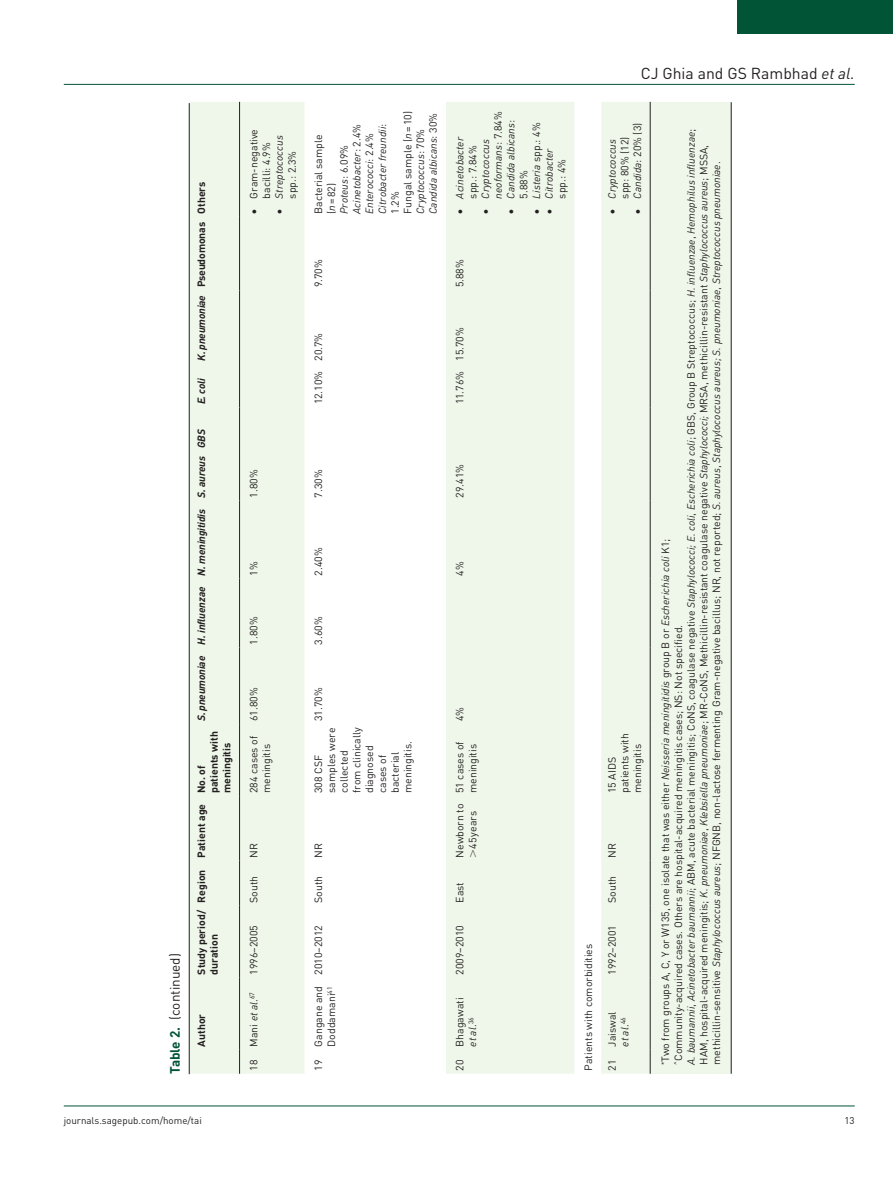
<style>
.page{position:relative;width:893px;height:1191px;background:#fff}
.page>*{position:absolute;margin:0;border:0;box-sizing:border-box;transform-origin:0 0}
.t1{font:15.75px "DIN";color:#231f20}
.t2{font:13.5px "DIN";color:#231f20}
.t3{font:10.5px/12.8px "DIN";color:#231f20}
.t4{font:italic 10.5px/12.8px "DIN";color:#231f20}
.t5{font:700 10.5px/12.8px "DIN";color:#231f20}
.t6{font:italic 700 10.5px "DIN";letter-spacing:-.015em;color:#231f20}
.t7{font:9.75px "DIN";color:#231f20}
.s1{font-weight:700;color:#015436}
.s2{font-style:italic}
.s3{font-style:normal}
</style>
<div class="page">
<hr style="left:64px;top:84px;width:791px;height:1px;background:#015436">
<hr style="left:64px;top:1105px;width:791px;height:1px;background:#015436">
<div style="left:738px;top:0;width:155px;height:34px;background:#015436"></div>
<div style="left:650px;top:102px;width:81px;height:972px;background:#eff7ea"></div>
<hr style="left:731px;top:102px;width:1px;height:971px;background:#231f20">
<div style="left:189px;top:102px;width:461px;height:971px;background:#eff7ea"></div>
<svg style="left:305px;top:102px;width:296px;height:971px"></svg>
<svg style="left:239px;top:1049px;width:1px;height:24px"></svg>
<hr style="left:239px;top:977px;width:1px;height:72px;background:#231f20">
<hr style="left:239px;top:905px;width:1px;height:72px;background:#231f20">
<hr style="left:239px;top:860px;width:1px;height:45px;background:#231f20">
<hr style="left:239px;top:796px;width:1px;height:64px;background:#231f20">
<hr style="left:239px;top:724px;width:1px;height:72px;background:#231f20">
<hr style="left:239px;top:647px;width:1px;height:77px;background:#231f20">
<hr style="left:239px;top:578px;width:1px;height:69px;background:#231f20">
<hr style="left:239px;top:500px;width:1px;height:78px;background:#231f20">
<hr style="left:239px;top:451px;width:1px;height:49px;background:#231f20">
<hr style="left:239px;top:407px;width:1px;height:44px;background:#231f20">
<hr style="left:239px;top:364px;width:1px;height:43px;background:#231f20">
<hr style="left:239px;top:290px;width:1px;height:74px;background:#231f20">
<hr style="left:239px;top:217px;width:1px;height:73px;background:#231f20">
<hr style="left:239px;top:102px;width:1px;height:115px;background:#231f20">
<svg style="left:650px;top:1049px;width:1px;height:24px"></svg>
<hr style="left:650px;top:977px;width:1px;height:72px;background:#231f20">
<hr style="left:650px;top:905px;width:1px;height:72px;background:#231f20">
<hr style="left:650px;top:860px;width:1px;height:45px;background:#231f20">
<hr style="left:650px;top:796px;width:1px;height:64px;background:#231f20">
<hr style="left:650px;top:724px;width:1px;height:72px;background:#231f20">
<hr style="left:650px;top:647px;width:1px;height:77px;background:#231f20">
<hr style="left:650px;top:578px;width:1px;height:69px;background:#231f20">
<hr style="left:650px;top:500px;width:1px;height:78px;background:#231f20">
<hr style="left:650px;top:451px;width:1px;height:49px;background:#231f20">
<hr style="left:650px;top:407px;width:1px;height:44px;background:#231f20">
<hr style="left:650px;top:364px;width:1px;height:43px;background:#231f20">
<hr style="left:650px;top:290px;width:1px;height:74px;background:#231f20">
<hr style="left:650px;top:217px;width:1px;height:73px;background:#231f20">
<hr style="left:650px;top:102px;width:1px;height:115px;background:#231f20">
<hr style="left:189px;top:103px;width:1px;height:971px;background:#231f20">
<svg style="left:470px;top:849px;width:6px;height:7px"></svg>
<p class="t2" style="left:167px;top:1074px;width:122px;rotate:-90deg"><span class="s1">Table 2.</span> (continued)</p>
<p class="t5" style="left:194px;top:361px;width:181px;rotate:-90deg"><span class="s2">K. pneumoniae</span> Pseudomonas Others</p>
<p class="t6" style="left:194px;top:404px;width:28px;rotate:-90deg">E. coli</p>
<p class="t6" style="left:194px;top:721px;width:293px;rotate:-90deg">S. pneumoniae H. influenzae N. meningitidis S. aureus GBS</p>
<p class="t5" style="left:194px;top:793px;width:63px;text-indent:-110px;rotate:-90deg">Region Patient age No. of patients with meningitis</p>
<p class="t5" style="left:194px;top:974px;width:66px;rotate:-90deg">Study period/ duration</p>
<p class="t5" style="left:194px;top:1046px;width:34px;rotate:-90deg">Author</p>
<p class="t3" style="left:247px;top:214px;width:86px;text-align:center;rotate:-90deg">• Gram-negative bacilli: 4.9%</p>
<p class="t4" style="left:273px;top:214px;width:80px;text-align:center;rotate:-90deg">• Streptococcus <span class="s3">spp.: 2.3%</span></p>
<p class="t4" style="left:312px;top:214px;width:104px;rotate:-90deg"><span class="s3">Bacterial sample (</span>n<span class="s3">=82)<br></span>Proteus<span class="s3">: 6.09%<br></span>Acinetobacter<span class="s3">: 2.4%<br></span>Enterococci<span class="s3">: 2.4%<br></span>Citrobacter freundii<span class="s3">:<br>1.2%<br>Fungal sample (</span>n<span class="s3">=10)<br></span>Cryptococcus<span class="s3">: 70%<br></span>Candida albicans<span class="s3">: 30%</span></p>
<p class="t3" style="left:312px;top:287px;width:30px;rotate:-90deg">9.70%</p>
<p class="t3" style="left:312px;top:404px;width:73px;rotate:-90deg">12.10% 20.7%</p>
<p class="t3" style="left:247px;top:497px;width:30px;rotate:-90deg">1.80%</p>
<p class="t3" style="left:312px;top:497px;width:30px;rotate:-90deg">7.30%</p>
<p class="t3" style="left:247px;top:575px;width:16px;rotate:-90deg">1%</p>
<p class="t3" style="left:312px;top:575px;width:30px;rotate:-90deg">2.40%</p>
<p class="t3" style="left:247px;top:644px;width:30px;rotate:-90deg">1.80%</p>
<p class="t3" style="left:312px;top:644px;width:30px;rotate:-90deg">3.60%</p>
<p class="t3" style="left:247px;top:721px;width:35px;rotate:-90deg">61.80%</p>
<p class="t3" style="left:312px;top:721px;width:35px;rotate:-90deg">31.70%</p>
<p class="t3" style="left:247px;top:793px;width:59px;rotate:-90deg">284 cases of meningitis</p>
<p class="t3" style="left:312px;top:793px;width:68px;rotate:-90deg">308 CSF samples were collected from clinically diagnosed cases of bacterial meningitis.</p>
<p class="t3" style="left:247px;top:857px;width:16px;rotate:-90deg">NR</p>
<p class="t3" style="left:312px;top:857px;width:16px;rotate:-90deg">NR</p>
<p class="t3" style="left:247px;top:902px;width:29px;rotate:-90deg">South</p>
<p class="t3" style="left:312px;top:902px;width:29px;rotate:-90deg">South</p>
<p class="t3" style="left:247px;top:974px;width:51px;rotate:-90deg">1996–2005</p>
<p class="t3" style="left:312px;top:974px;width:51px;rotate:-90deg">2010–2012</p>
<p class="t3" style="left:247px;top:1070px;width:80px;rotate:-90deg">18 Mani <span class="s2">et al</span>.<sup>67</sup></p>
<p class="t3" style="left:312px;top:1070px;width:86px;text-align:right;rotate:-90deg">19 Gangane and<br>Doddamani<sup>41</sup></p>
<p class="t4" style="left:479px;top:199px;width:89px;text-indent:-15px;rotate:-90deg">• Cryptococcus neoformans<span class="s3">: 7.84%</span></p>
<p class="t4" style="left:504px;top:199px;width:80px;text-indent:-15px;rotate:-90deg">• Candida albicans<span class="s3">:<br>5.88%</span></p>
<p class="t4" style="left:530px;top:214px;width:93px;rotate:-90deg">• Listeria <span class="s3">spp.: 4%</span></p>
<p class="t4" style="left:453px;top:199px;width:63px;text-indent:-15px;rotate:-90deg">• Acinetobacter <span class="s3">spp.: 7.84%</span></p>
<p class="t4" style="left:542px;top:214px;width:67px;text-align:center;rotate:-90deg">• Citrobacter <span class="s3">spp.: 4%</span></p>
<p class="t3" style="left:453px;top:287px;width:30px;rotate:-90deg">5.88%</p>
<p class="t3" style="left:453px;top:404px;width:79px;rotate:-90deg">11.76% 15.70%</p>
<p class="t3" style="left:453px;top:497px;width:35px;rotate:-90deg">29.41%</p>
<p class="t3" style="left:453px;top:575px;width:16px;rotate:-90deg">4%</p>
<p class="t3" style="left:453px;top:721px;width:16px;rotate:-90deg">4%</p>
<p class="t3" style="left:453px;top:793px;width:53px;rotate:-90deg">51 cases of meningitis</p>
<p class="t3" style="left:453px;top:857px;width:56px;text-align:center;rotate:-90deg">Newborn to<br>45years</p>
<p class="t3" style="left:453px;top:902px;width:22px;rotate:-90deg">East</p>
<p class="t3" style="left:453px;top:974px;width:51px;rotate:-90deg">2009–2010</p>
<p class="t3" style="left:453px;top:1070px;width:74px;text-align:center;rotate:-90deg">20 Bhagawati <span class="s2">et al</span>.<sup>36</sup></p>
<h1 class="t1" style="left:641px;top:63px;width:216px">CJ Ghia and GS Rambhad <span class="s2">et al.</span></h1>
<p class="t3" style="left:582px;top:1070px;width:128px;rotate:-90deg">Patients with comorbidities</p>
<p class="t4" style="left:631px;top:214px;width:93px;rotate:-90deg">• Candida<span class="s3">: 20% (3)</span></p>
<p class="t3" style="left:659px;top:1064px;width:937px;rotate:-90deg"><sup>*</sup>Two from groups A, C, Y or W135, one isolate that was either <span class="s2">Neisseria meningitidis</span> group B or <span class="s2">Escherichia coli</span> K1;<br><sup>^</sup>Community-acquired cases. Others are hospital-acquired meningitis cases; NS: Not specified.<br><span class="s2">A. baumannii</span>, <span class="s2">Acinetobacter baumannii</span>; ABM, acute bacterial meningitis; CoNS, coagulase negative <span class="s2">Staphylococci; E. coli</span>, <span class="s2">Escherichia coli</span>; GBS, Group B Streptococcus; <span class="s2">H. influenzae</span>, <span class="s2">Hemophilus influenzae</span>; HAM, hospital-acquired meningitis; <span class="s2">K. pneumoniae</span>, <span class="s2">Klebsiella pneumoniae</span>; MR-CoNS, Methicillin-resistant coagulase negative <span class="s2">Staphylococci;</span> MRSA, methicillin-resistant <span class="s2">Staphylococcus aureus</span>; MSSA, methicillin-sensitive <span class="s2">Staphylococcus aureus</span>; NFGNB, non-lactose fermenting Gram-negative bacillus; NR, not reported; <span class="s2">S. aureus</span>, <span class="s2">Staphylococcus aureus; S. pneumoniae</span>, <span class="s2">Streptococcus pneumoniae</span>.</p>
<p class="t4" style="left:605px;top:214px;width:79px;text-align:right;rotate:-90deg">• Cryptococcus <span class="s3">spp: 80% (12)</span></p>
<p class="t3" style="left:605px;top:793px;width:61px;rotate:-90deg">15 AIDS patients with meningitis</p>
<p class="t3" style="left:605px;top:857px;width:16px;rotate:-90deg">NR</p>
<p class="t3" style="left:605px;top:902px;width:29px;rotate:-90deg">South</p>
<p class="t3" style="left:605px;top:974px;width:51px;rotate:-90deg">1992–2001</p>
<p class="t3" style="left:605px;top:1046px;width:36px;text-indent:-24px;rotate:-90deg">21 Jaiswal <span class="s2">et al</span>.<sup>46</sup></p>
<p class="t7" style="left:64px;top:1114px;width:140px">journals.sagepub.com/home/tai</p>
<p class="t7" style="left:844px;top:1114px;width:12px">13</p>
</div>
